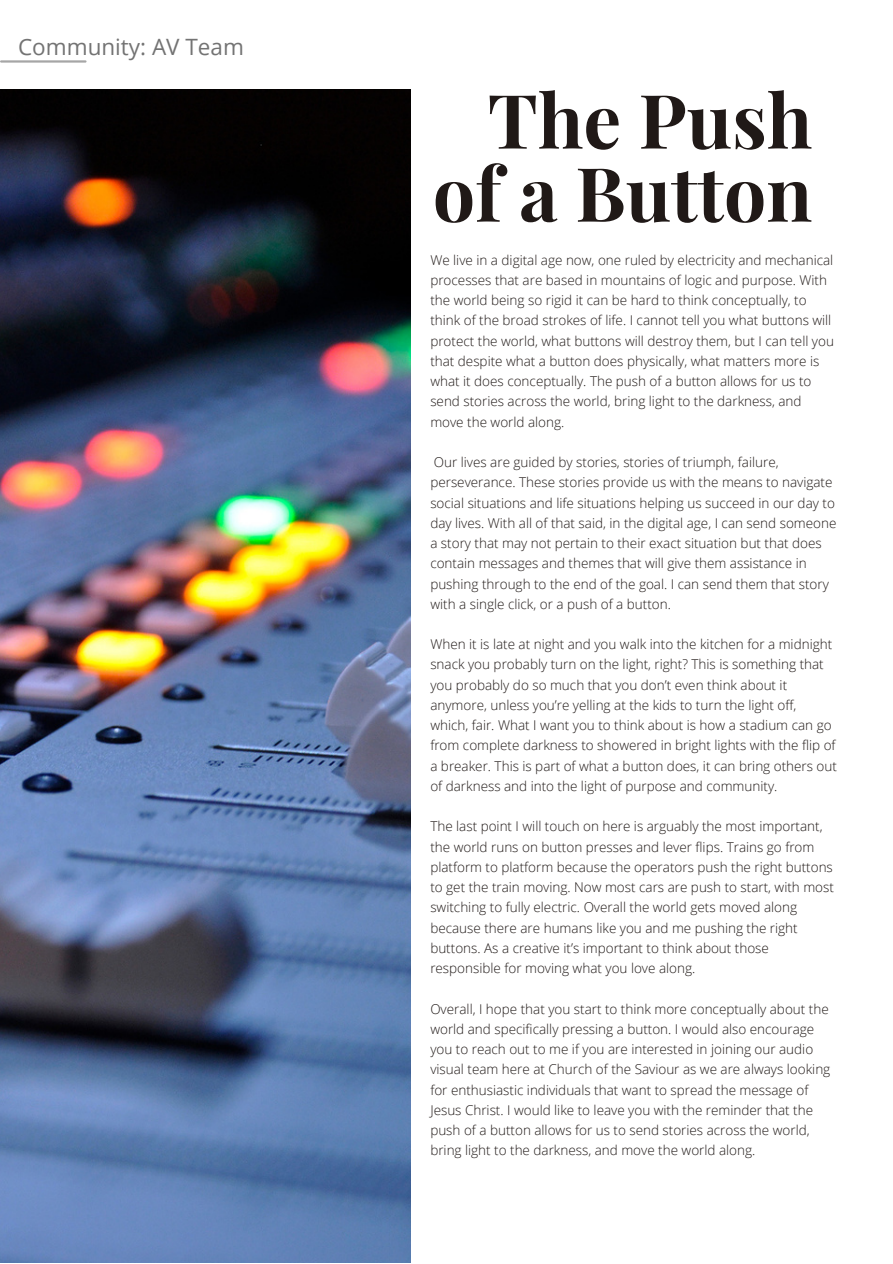
<style>
.page{position:relative;width:893px;height:1264px;background:#fff}
.page>*{position:absolute;margin:0;border:0;box-sizing:border-box;transform-origin:0 0}
.t1{font:700 75px "Playfair Display";color:#201917}
.t2{font:22.5px "Open Sans";color:#737373}
.t3{font:300 13.5px/20.2px "Open Sans";color:#201917}
</style>
<div class="page">
<img style="left:0;top:89px;width:410px;height:1173px">
<hr style="left:1px;top:60px;width:84px;height:3px;background:#a6a6a6">
<p class="t2" style="left:18px;top:31px;width:227px">Community: AV Team</p>
<p class="t1" style="left:487px;top:67px;width:326px">The Push</p>
<p class="t1" style="left:433px;top:141px;width:381px">of a Button</p>
<p class="t3" style="left:430px;top:249px;width:405px">We live in a digital age now, one ruled by electricity and mechanical processes that are based in mountains of logic and purpose. With the world being so rigid it can be hard to think conceptually, to think of the broad strokes of life. I cannot tell you what buttons will protect the world, what buttons will destroy them, but I can tell you that despite what a button does physically, what matters more is what it does conceptually. The push of a button allows for us to send stories across the world, bring light to the darkness, and move the world along.</p>
<p class="t3" style="left:430px;top:451px;width:407px">Our lives are guided by stories, stories of triumph, failure, perseverance. These stories provide us with the means to navigate social situations and life situations helping us succeed in our day to day lives. With all of that said, in the digital age, I can send someone a story that may not pertain to their exact situation but that does contain messages and themes that will give them assistance in pushing through to the end of the goal. I can send them that story with a single click, or a push of a button.</p>
<p class="t3" style="left:430px;top:634px;width:408px">When it is late at night and you walk into the kitchen for a midnight snack you probably turn on the light, right? This is something that you probably do so much that you don’t even think about it anymore, unless you’re yelling at the kids to turn the light off, which, fair. What I want you to think about is how a stadium can go from complete darkness to showered in bright lights with the flip of a breaker. This is part of what a button does, it can bring others out of darkness and into the light of purpose and community.</p>
<p class="t3" style="left:430px;top:816px;width:405px">The last point I will touch on here is arguably the most important, the world runs on button presses and lever flips. Trains go from platform to platform because the operators push the right buttons to get the train moving. Now most cars are push to start, with most switching to fully electric. Overall the world gets moved along because there are humans like you and me pushing the right buttons. As a creative it’s important to think about those responsible for moving what you love along.</p>
<p class="t3" style="left:430px;top:998px;width:401px">Overall, I hope that you start to think more conceptually about the world and specifically pressing a button. I would also encourage you to reach out to me if you are interested in joining our audio visual team here at Church of the Saviour as we are always looking for enthusiastic individuals that want to spread the message of Jesus Christ. I would like to leave you with the reminder that the push of a button allows for us to send stories across the world, bring light to the darkness, and move the world along.</p>
</div>
